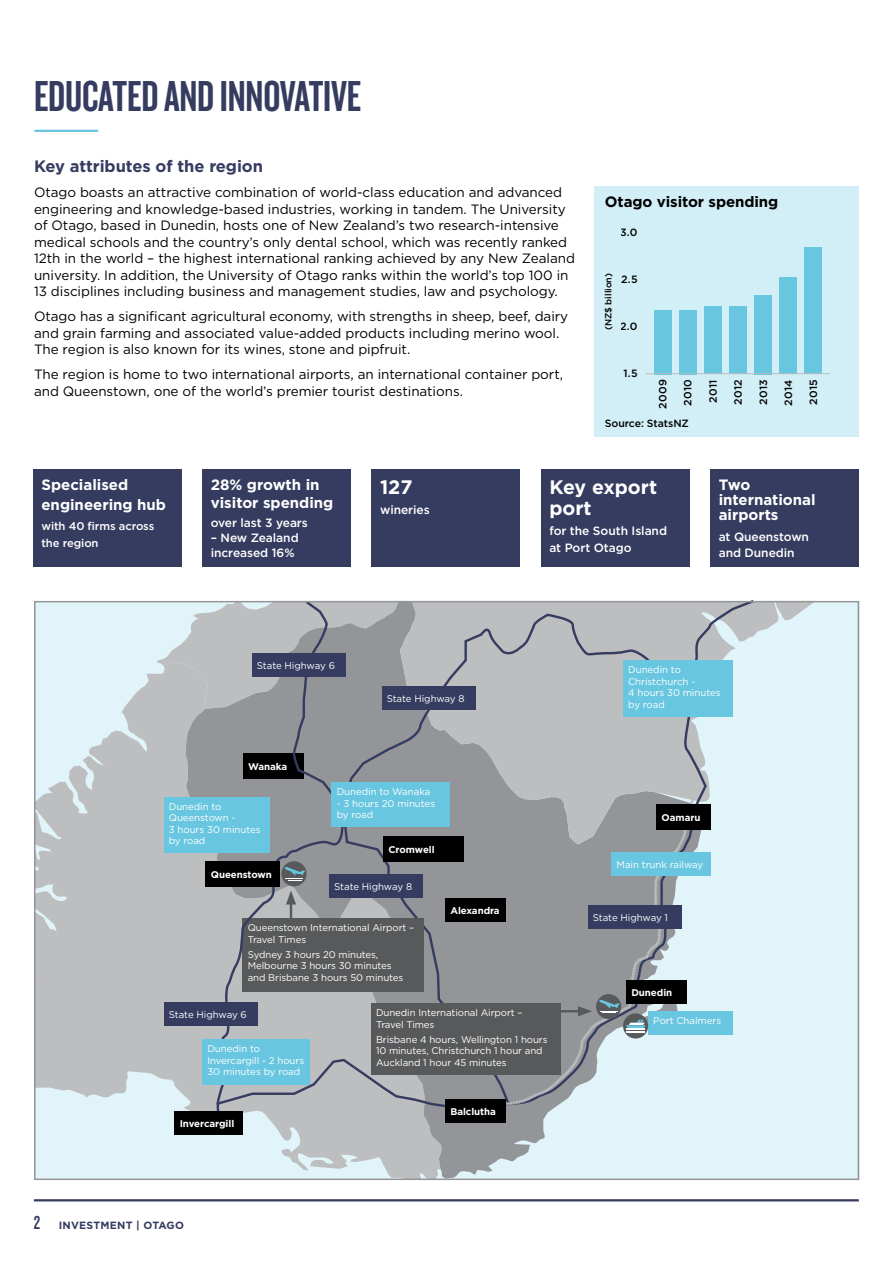
<style>
.page{position:relative;width:893px;height:1263px;background:#fff}
.page>*{position:absolute;margin:0;border:0;box-sizing:border-box;transform-origin:0 0}
.Heading_1{font:45px "Knockout 48 Featherweight";letter-spacing:-.005em;color:#363c60}
.Key_Attributes_pullo{font:700 19.5px/21px "Gotham";color:#fff}
.Body_Copy_Sub_header{font:700 16.5px "Gotham";letter-spacing:-.005em;color:#363c60}
.Key_Attributes_pullo-2{font:700 15px/15px "Gotham";color:#fff}
.Graph_title{font:700 15px "Gotham";letter-spacing:-.005em;color:#000}
.Body_Copy{font:13.5px/16.5px "Gotham";letter-spacing:-.005em;color:#000}
.Key_Attributes_Body{font:500 12px/16.5px "Gotham";letter-spacing:-.005em;color:#fff}
.Key_Attributes_Body-2{font:500 11.25px/16.5px "Gotham";letter-spacing:-.01em;color:#fff}
.Graph_Legend{font:500 10.5px "Gotham";letter-spacing:.02em;color:#000}
.Body_Copy-2{font:700 10.5px "Gotham";letter-spacing:.025em;color:#363c60}
.Graph_Legend-2{font:500 10.5px "Gotham";letter-spacing:-.005em;color:#000}
.Map_Box_Text{font:9.75px/11.6px "Gotham";letter-spacing:-.01em;color:#fff}
.Map_Box_Text-2{font:700 9.75px "Gotham";letter-spacing:-.005em;color:#fff}
.Graph_axis_title{font:500 9px "Gotham";letter-spacing:-.005em;color:#000}
.s1{font-family:"Knockout 48 Featherweight";font-weight:400;font-size:19.5px}
</style>
<div class="page">
<div style="left:34px;top:601px;width:825px;height:579px;background:#e1f4f9"></div>
<svg style="left:157px;top:640px;width:28px;height:22px"></svg>
<svg style="left:37px;top:662px;width:148px;height:473px;fill:#bcbec0"></svg>
<svg style="left:185px;top:604px;width:365px;height:573px;fill:#bcbec0"></svg>
<svg style="left:400px;top:604px;width:411px;height:196px"></svg>
<svg style="left:214px;top:615px;width:494px;height:496px;background:#a6a9ac"></svg>
<svg style="left:503px;top:706px;width:197px;height:399px"></svg>
<div style="left:329px;top:874px;width:94px;height:24px;background:#363c60"></div>
<div style="left:382px;top:686px;width:93px;height:24px;background:#363c60"></div>
<div style="left:588px;top:905px;width:94px;height:24px;background:#363c60"></div>
<div style="left:164px;top:797px;width:106px;height:55px;background:#68c6e0"></div>
<div style="left:648px;top:1011px;width:85px;height:24px;background:#68c6e0"></div>
<div style="left:243px;top:918px;width:181px;height:74px;background:#58595b"></div>
<div style="left:611px;top:852px;width:100px;height:24px;background:#68c6e0"></div>
<div style="left:626px;top:980px;width:61px;height:24px;background:#000"></div>
<div style="left:445px;top:898px;width:61px;height:24px;background:#000"></div>
<div style="left:656px;top:804px;width:55px;height:26px;background:#000"></div>
<div style="left:383px;top:837px;width:81px;height:25px;background:#000"></div>
<svg style="left:623px;top:1013px;width:25px;height:25px"></svg>
<div style="left:596px;top:994px;width:25px;height:25px;background:#58595b;border-radius:50%"></div>
<div style="left:371px;top:1003px;width:189px;height:72px;background:#58595b"></div>
<hr style="left:548px;top:1010px;width:34px;height:2px;background:#58595b">
<svg style="left:578px;top:1000px;width:68px;height:32px"></svg>
<svg style="left:216px;top:600px;width:130px;height:518px"></svg>
<svg style="left:687px;top:600px;width:69px;height:91px"></svg>
<div style="left:623px;top:660px;width:110px;height:57px;background:#68c6e0"></div>
<div style="left:206px;top:861px;width:74px;height:25px;background:#000"></div>
<div style="left:202px;top:1039px;width:107px;height:45px;background:#68c6e0"></div>
<div style="left:164px;top:1002px;width:94px;height:24px;background:#363c60"></div>
<div style="left:445px;top:1099px;width:61px;height:24px;background:#000"></div>
<div style="left:175px;top:1111px;width:68px;height:24px;background:#000"></div>
<div style="left:281px;top:861px;width:26px;height:25px;background:#58595b;border-radius:50%"></div>
<svg style="left:283px;top:867px;width:22px;height:14px"></svg>
<div style="left:332px;top:782px;width:118px;height:44px;background:#68c6e0"></div>
<div style="left:252px;top:653px;width:94px;height:24px;background:#363c60"></div>
<hr style="left:34px;top:1199px;width:825px;height:2px;background:#363c60">
<hr style="left:34px;top:130px;width:64px;height:2px;background:#68c6e0">
<div style="left:710px;top:470px;width:149px;height:97px;background:#363c60"></div>
<div style="left:541px;top:470px;width:149px;height:97px;background:#363c60"></div>
<div style="left:372px;top:470px;width:148px;height:97px;background:#363c60"></div>
<div style="left:202px;top:470px;width:149px;height:97px;background:#363c60"></div>
<div style="left:33px;top:470px;width:149px;height:97px;background:#363c60"></div>
<div style="left:595px;top:186px;width:264px;height:251px;background:#d2eef6"></div>
<div style="left:655px;top:310px;width:17px;height:64px;background:#68c6e0"></div>
<div style="left:680px;top:310px;width:17px;height:64px;background:#68c6e0"></div>
<div style="left:705px;top:307px;width:17px;height:67px;background:#68c6e0"></div>
<div style="left:729px;top:307px;width:17px;height:67px;background:#68c6e0"></div>
<div style="left:754px;top:295px;width:17px;height:79px;background:#68c6e0"></div>
<div style="left:779px;top:278px;width:17px;height:96px;background:#68c6e0"></div>
<div style="left:804px;top:247px;width:17px;height:127px;background:#68c6e0"></div>
<hr style="left:645px;top:373px;width:185px;height:1px;background:#bbbdbf">
<p class="Heading_1" style="left:34px;top:68px;width:329px">EDUCATED AND INNOVATIVE</p>
<p class="Body_Copy_Sub_header" style="left:34px;top:155px;width:231px">Key attributes of the region</p>
<p class="Body_Copy" style="left:34px;top:184px;width:542px">Otago boasts an attractive combination of world-class education and advanced engineering and knowledge-based industries, working in tandem. The University of Otago, based in Dunedin, hosts one of New Zealand’s two research-intensive medical schools and the country’s only dental school, which was recently ranked 12th in the world – the highest international ranking achieved by any New Zealand university. In addition, the University of Otago ranks within the world’s top 100 in 13 disciplines including business and management studies, law and psychology.</p>
<p class="Body_Copy" style="left:34px;top:308px;width:536px">Otago has a significant agricultural economy, with strengths in sheep, beef, dairy and grain farming and associated value-added products including merino wool.<br>The region is also known for its wines, stone and pipfruit.</p>
<p class="Body_Copy" style="left:34px;top:366px;width:530px">The region is home to two international airports, an international container port, and Queenstown, one of the world’s premier tourist destinations.</p>
<p class="Graph_title" style="left:605px;top:191px;width:175px">Otago visitor spending</p>
<p class="Graph_Legend" style="left:620px;top:226px;width:19px">3.0</p>
<p class="Graph_axis_title" style="left:602px;top:330px;width:59px;rotate:-90deg">(NZ$ billion)</p>
<p class="Graph_Legend" style="left:621px;top:272px;width:18px">2.5</p>
<p class="Graph_Legend" style="left:620px;top:319px;width:19px">2.0</p>
<p class="Graph_Legend" style="left:624px;top:366px;width:16px">1.5</p>
<p class="Graph_Legend" style="left:656px;top:409px;width:31px;rotate:-90deg">2009</p>
<p class="Graph_Legend" style="left:681px;top:406px;width:28px;rotate:-90deg">2010</p>
<p class="Graph_Legend" style="left:706px;top:403px;width:25px;rotate:-90deg">2011</p>
<p class="Graph_Legend" style="left:731px;top:405px;width:27px;rotate:-90deg">2012</p>
<p class="Graph_Legend" style="left:756px;top:405px;width:27px;rotate:-90deg">2013</p>
<p class="Graph_Legend" style="left:781px;top:406px;width:28px;rotate:-90deg">2014</p>
<p class="Graph_Legend" style="left:807px;top:405px;width:27px;rotate:-90deg">2015</p>
<p class="Graph_Legend-2" style="left:605px;top:416px;width:86px">Source: StatsNZ</p>
<p class="Key_Attributes_pullo-2" style="left:41px;top:475px;width:126px;line-height:19.5px">Specialised engineering hub</p>
<p class="Key_Attributes_Body-2" style="left:41px;top:518px;width:114px">with 40 firms across the region</p>
<p class="Key_Attributes_pullo-2" style="left:211px;top:476px;width:124px;line-height:18px">28% growth in visitor spending</p>
<p class="Key_Attributes_Body" style="left:211px;top:515px;width:99px">over last 3 years</p>
<p class="Key_Attributes_Body" style="left:211px;top:530px;width:89px;line-height:15px">– New Zealand increased 16%</p>
<p class="Map_Box_Text" style="left:257px;top:660px;width:80px">State Highway 6</p>
<p class="Map_Box_Text-2" style="left:248px;top:760px;width:40px">Wanaka</p>
<p class="Key_Attributes_pullo" style="left:380px;top:476px;width:34px">127</p>
<p class="Key_Attributes_Body" style="left:380px;top:502px;width:51px">wineries</p>
<p class="Map_Box_Text" style="left:387px;top:692px;width:79px">State Highway 8</p>
<p class="Map_Box_Text" style="left:169px;top:800px;width:93px">Dunedin to<br>Queenstown -<br>3 hours 30 minutes by road</p>
<p class="Map_Box_Text-2" style="left:211px;top:868px;width:63px">Queenstown</p>
<p class="Map_Box_Text" style="left:337px;top:786px;width:95px">Dunedin to Wanaka</p>
<p class="Map_Box_Text" style="left:337px;top:797px;width:100px">- 3 hours 20 minutes by road</p>
<p class="Map_Box_Text-2" style="left:389px;top:843px;width:48px">Cromwell</p>
<p class="Map_Box_Text" style="left:334px;top:881px;width:79px">State Highway 8</p>
<p class="Map_Box_Text" style="left:248px;top:922px;width:168px">Queenstown International Airport –<br>Travel Times</p>
<p class="Map_Box_Text" style="left:248px;top:948px;width:157px">Sydney 3 hours 20 minutes,<br>Melbourne 3 hours 30 minutes and Brisbane 3 hours 50 minutes</p>
<p class="Map_Box_Text-2" style="left:450px;top:904px;width:51px">Alexandra</p>
<p class="Key_Attributes_pullo" style="left:549px;top:476px;width:109px">Key export port</p>
<p class="Key_Attributes_Body" style="left:549px;top:523px;width:119px">for the South Island at Port Otago</p>
<p class="Key_Attributes_pullo-2" style="left:719px;top:477px;width:98px">Two international airports</p>
<p class="Key_Attributes_Body" style="left:719px;top:528px;width:92px">at Queenstown and Dunedin</p>
<p class="Map_Box_Text" style="left:628px;top:664px;width:94px">Dunedin to<br>Christchurch -<br>4 hours 30 minutes by road</p>
<p class="Map_Box_Text-2" style="left:662px;top:811px;width:40px">Oamaru</p>
<p class="Map_Box_Text" style="left:617px;top:859px;width:88px">Main trunk railway</p>
<p class="Map_Box_Text" style="left:593px;top:911px;width:77px">State Highway 1</p>
<p class="Map_Box_Text-2" style="left:631px;top:986px;width:42px">Dunedin</p>
<p class="Map_Box_Text" style="left:169px;top:1008px;width:80px">State Highway 6</p>
<p class="Map_Box_Text" style="left:207px;top:1042px;width:98px">Dunedin to<br>Invercargill - 2 hours<br>30 minutes by road</p>
<p class="Map_Box_Text-2" style="left:180px;top:1117px;width:56px">Invercargill</p>
<p class="Body_Copy-2" style="left:34px;top:1218px;width:152px"><span class="s1">2</span> INVESTMENT | OTAGO</p>
<p class="Map_Box_Text" style="left:376px;top:1007px;width:148px">Dunedin International Airport –<br>Travel Times</p>
<p class="Map_Box_Text" style="left:376px;top:1033px;width:173px">Brisbane 4 hours, Wellington 1 hours<br>10 minutes, Christchurch 1 hour and<br>Auckland 1 hour 45 minutes</p>
<p class="Map_Box_Text-2" style="left:450px;top:1105px;width:47px">Balclutha</p>
<p class="Map_Box_Text" style="left:653px;top:1015px;width:69px">Port Chalmers</p>
</div>
